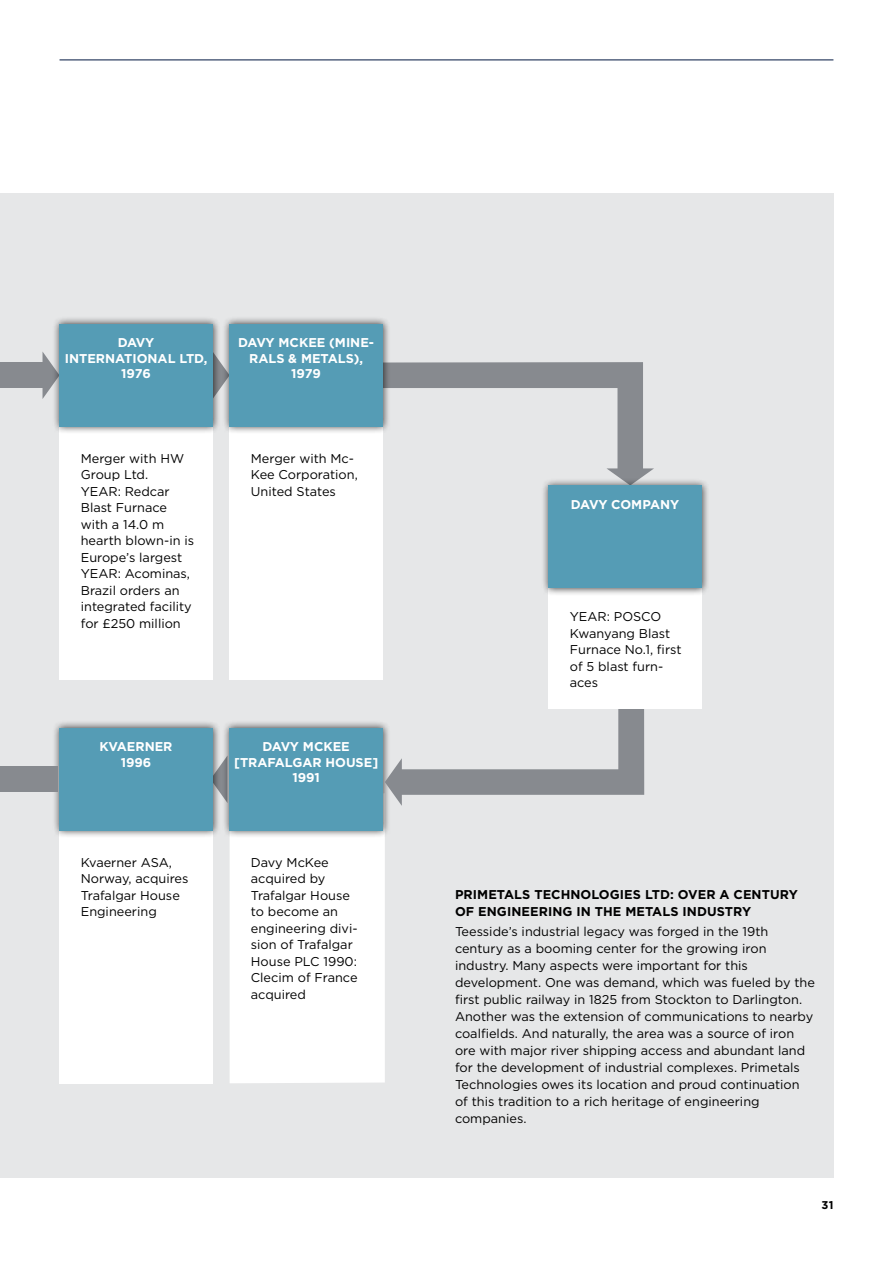
<style>
.page{position:relative;width:893px;height:1263px;background:#fff}
.page>*{position:absolute;margin:0;border:0;box-sizing:border-box;transform-origin:0 0}
.t1{font:12.75px/16.5px "Gotham";color:#000}
.t2{font:700 12.75px/15.3px "Gotham";color:#fff;text-align:center}
.t3{font:700 12.75px/17px "Gotham";letter-spacing:.005em;color:#000}
.t4{font:700 12.75px "Gotham";letter-spacing:-.02em;color:#fff}
.t5{font:700 11.25px "Gotham";color:#000}
</style>
<div class="page">
<hr style="left:60px;top:60px;width:773px;height:1px;background:#001641">
<div style="left:0;top:193px;width:833px;height:985px;background:#e6e7e8"></div>
<svg style="left:220px;top:362px;width:2px;height:27px"></svg>
<svg style="left:43px;top:352px;width:9px;height:46px"></svg>
<div style="left:0;top:362px;width:43px;height:26px;background:#878a8f"></div>
<div style="left:60px;top:413px;width:153px;height:266px;background:#fff"></div>
<div style="left:230px;top:413px;width:153px;height:266px;background:#fff"></div>
<div style="left:52px;top:316px;width:168px;height:118px;background:#000;opacity:.75"></div>
<div style="left:60px;top:324px;width:153px;height:102px;background:#559cb5"></div>
<div style="left:222px;top:316px;width:168px;height:118px;background:#000;opacity:.75"></div>
<div style="left:230px;top:324px;width:153px;height:102px;background:#559cb5"></div>
<div style="left:60px;top:817px;width:153px;height:266px;background:#fff"></div>
<div style="left:52px;top:720px;width:168px;height:118px;background:#000;opacity:.75"></div>
<div style="left:60px;top:728px;width:153px;height:102px;background:#559cb5"></div>
<div style="left:222px;top:720px;width:168px;height:118px;background:#000;opacity:.75"></div>
<div style="left:230px;top:728px;width:153px;height:102px;background:#559cb5"></div>
<svg style="left:210px;top:755px;width:192px;height:328px"></svg>
<svg style="left:400px;top:596px;width:244px;height:199px"></svg>
<svg style="left:377px;top:362px;width:277px;height:116px"></svg>
<div style="left:549px;top:572px;width:153px;height:136px;background:#fff"></div>
<div style="left:541px;top:478px;width:168px;height:118px;background:#000;opacity:.75"></div>
<div style="left:549px;top:486px;width:153px;height:102px;background:#559cb5"></div>
<div style="left:0;top:766px;width:57px;height:26px;background:#878a8f"></div>
<p class="t2" style="left:65px;top:335px;width:144px">DAVY<br>INTERNATIONAL LTD,<br>1976</p>
<p class="t2" style="left:238px;top:335px;width:137px">DAVY MCKEE (MINE-<br>RALS &amp; METALS),<br>1979</p>
<p class="t1" style="left:81px;top:450px;width:115px">Merger with HW<br>Group Ltd.<br>YEAR: Redcar<br>Blast Furnace with a 14.0 m hearth blown-in is<br>Europe’s largest<br>YEAR: Acominas,<br>Brazil orders an integrated facility for £250 million</p>
<p class="t1" style="left:251px;top:450px;width:108px">Merger with Mc-<br>Kee Corporation,<br>United States</p>
<p class="t2" style="left:100px;top:739px;width:74px">KVAERNER<br>1996</p>
<p class="t2" style="left:234px;top:739px;width:146px">DAVY MCKEE [TRAFALGAR HOUSE]<br>1991</p>
<p class="t1" style="left:81px;top:854px;width:109px">Kvaerner ASA,<br>Norway, acquires<br>Trafalgar House<br>Engineering</p>
<p class="t1" style="left:251px;top:854px;width:108px">Davy McKee acquired by<br>Trafalgar House to become an engineering divi&shy;sion of Trafalgar<br>House PLC 1990:<br>Clecim of France acquired</p>
<p class="t4" style="left:571px;top:496px;width:110px">DAVY COMPANY</p>
<p class="t1" style="left:570px;top:608px;width:113px">YEAR: POSCO<br>Kwanyang Blast<br>Furnace No.1, first of 5 blast furn&shy;aces</p>
<p class="t3" style="left:455px;top:885px;width:344px">PRIMETALS TECHNOLOGIES LTD: OVER A CENTURY<br>OF ENGINEERING IN THE METALS INDUSTRY</p>
<p class="t1" style="left:455px;top:922px;width:361px;line-height:17px">Teesside’s industrial legacy was forged in the 19th century as a booming center for the growing iron industry. Many aspects were important for this development. One was demand, which was fueled by the first public railway in 1825 from Stockton to Darlington.<br>Another was the extension of communications to nearby coalfields. And naturally, the area was a source of iron ore with major river shipping access and abundant land for the development of industrial complexes. Primetals Technologies owes its location and proud continuation of this tradition to a rich heritage of engineering companies.</p>
<p class="t5" style="left:821px;top:1198px;width:13px">31</p>
</div>
